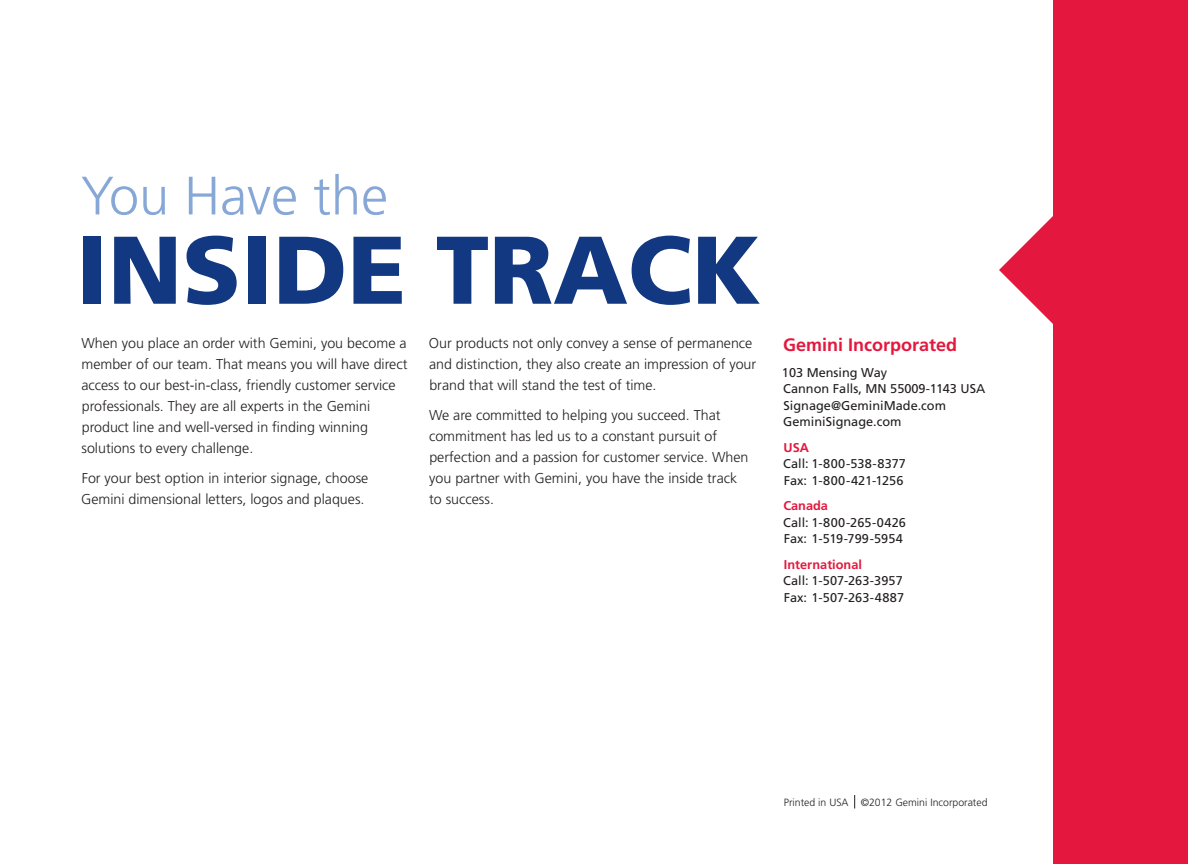
<style>
.page{position:relative;width:1188px;height:864px;background:#fff}
.page>*{position:absolute;margin:0;border:0;box-sizing:border-box;transform-origin:0 0}
.t1{font:900 96px "Frutiger LT Std";color:#113880}
.t2{font:300 54px "Frutiger LT Std";color:#87a8d7}
.t3{font:700 18px "Frutiger LT Std";color:#e4183e}
.t4{font:300 14.25px/21px "Frutiger LT Std";color:#231f20}
.t5{font:12.75px/16.5px "Frutiger LT Std";color:#231f20}
.t6{font:300 10.5px "Frutiger LT Std";color:#231f20}
.s1{font-weight:700;color:#e4183e}
</style>
<div class="page">
<svg style="left:999px;top:0;width:189px;height:864px;fill:#e4183e"></svg>
<svg style="left:854px;top:795px;width:1px;height:13px"></svg>
<p class="t2" style="left:81px;top:165px;width:309px">You Have the</p>
<p class="t1" style="left:76px;top:212px;width:687px">INSIDE TRACK</p>
<p class="t4" style="left:81px;top:333px;width:328px">When you place an order with Gemini, you become a member of our team. That means you will have direct access to our best-in-class, friendly customer service professionals. They are all experts in the Gemini product line and well-versed in finding winning solutions to every challenge.</p>
<p class="t4" style="left:81px;top:468px;width:289px">For your best option in interior signage, choose<br>Gemini dimensional letters, logos and plaques.</p>
<p class="t4" style="left:429px;top:333px;width:329px">Our products not only convey a sense of permanence and distinction, they also create an impression of your brand that will stand the test of time.</p>
<p class="t4" style="left:429px;top:405px;width:321px">We are committed to helping you succeed. That commitment has led us to a constant pursuit of perfection and a passion for customer service. When you partner with Gemini, you have the inside track to success.</p>
<p class="t3" style="left:783px;top:334px;width:176px">Gemini Incorporated</p>
<p class="t5" style="left:782px;top:364px;width:205px">103 Mensing Way<br>Cannon Falls, MN 55009-1143 USA<br>Signage@GeminiMade.com<br>GeminiSignage.com</p>
<p class="t5" style="left:783px;top:439px;width:124px"><span class="s1">USA<br></span>Call: 1-800-538-8377<br>Fax: 1-800-421-1256</p>
<p class="t5" style="left:783px;top:497px;width:124px"><span class="s1">Canada<br></span>Call: 1-800-265-0426<br>Fax: 1-519-799-5954</p>
<p class="t5" style="left:783px;top:556px;width:122px"><span class="s1">International<br></span>Call: 1-507-263-3957<br>Fax: 1-507-263-4887</p>
<p class="t6" style="left:784px;top:796px;width:205px">Printed in USA ©2012 Gemini Incorporated</p>
</div>
